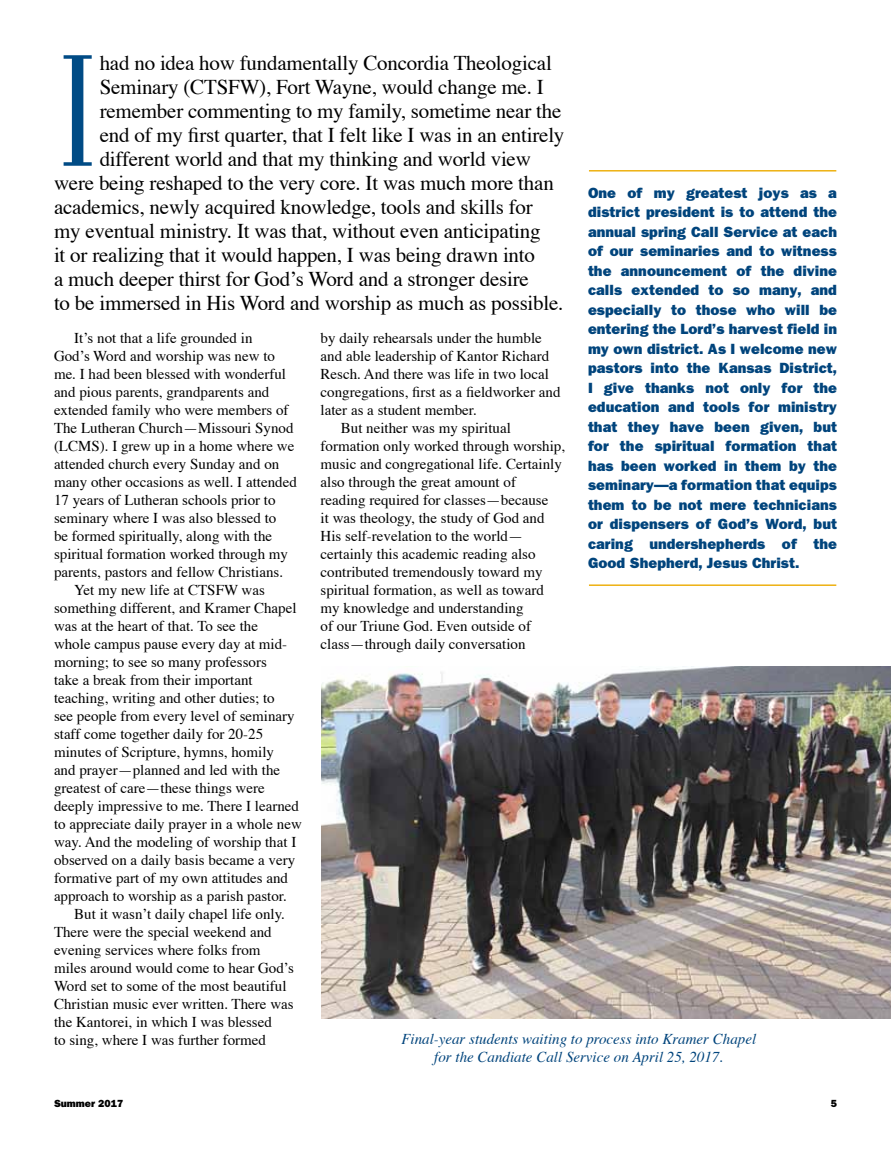
<style>
.page{position:relative;width:891px;height:1161px;background:#fff}
.page>*{position:absolute;margin:0;border:0;box-sizing:border-box;transform-origin:0 0}
.t1{font:300 159.75px "Fenice";color:#004b85}
.t2{font:21px "Times";letter-spacing:-.01em;color:#000}
.t3{font:15px "Times";color:#000}
.t4{font:800 15px/19.5px "Tee Franklin";letter-spacing:.005em;color:#00447c;text-align:justify}
.t5{font:italic 15px/18px "Times";color:#00447c;text-align:center}
.t6{font:800 10.5px "Tee Franklin";color:#000}
</style>
<div class="page">
<hr style="left:589px;top:170px;width:247px;height:2px;background:#eeb111">
<hr style="left:589px;top:584px;width:247px;height:2px;background:#eeb111">
<img style="left:321px;top:667px;width:570px;height:351px">
<h1 class="t1" style="left:54px;top:18px;width:30px">I</h1>
<h2 class="t2" style="left:100px;top:43px;width:454px">had no idea how fundamentally Concordia Theological</h2>
<h2 class="t2" style="left:100px;top:67px;width:446px">Seminary (CTSFW), Fort Wayne, would change me. I</h2>
<h2 class="t2" style="left:100px;top:91px;width:463px">remember commenting to my family, sometime near the</h2>
<h2 class="t2" style="left:100px;top:115px;width:466px">end of my first quarter, that I felt like I was in an entirely</h2>
<h2 class="t2" style="left:100px;top:139px;width:433px">different world and that my thinking and world view</h2>
<h2 class="t2" style="left:54px;top:163px;width:501px">were being reshaped to the very core. It was much more than</h2>
<h2 class="t2" style="left:54px;top:187px;width:480px">academics, newly acquired knowledge, tools and skills for</h2>
<h2 class="t2" style="left:54px;top:211px;width:488px">my eventual ministry. It was that, without even anticipating</h2>
<h2 class="t2" style="left:54px;top:235px;width:483px">it or realizing that it would happen, I was being drawn into</h2>
<h2 class="t2" style="left:54px;top:259px;width:476px">a much deeper thirst for God’s Word and a stronger desire</h2>
<h2 class="t2" style="left:54px;top:283px;width:511px">to be immersed in His Word and worship as much as possible.</h2>
<p class="t4" style="left:588px;top:183px;width:251px">One of my greatest joys as a district president is to attend the annual spring Call Service at each of our seminaries and to witness the announcement of the divine calls extended to so many, and especially to those who will be entering the Lord’s harvest field in my own district. As I welcome new pastors into the Kansas District, I give thanks not only for the education and tools for ministry that they have been given, but for the spiritual formation that has been worked in them by the seminary—a formation that equips them to be not mere technicians or dispensers of God’s Word, but caring undershepherds of the Good Shepherd, Jesus Christ.</p>
<p class="t3" style="left:74px;top:324px;width:180px">It’s not that a life grounded in</p>
<p class="t3" style="left:54px;top:342px;width:223px">God’s Word and worship was new to</p>
<p class="t3" style="left:54px;top:360px;width:234px">me. I had been blessed with wonderful</p>
<p class="t3" style="left:54px;top:378px;width:217px">and pious parents, grandparents and</p>
<p class="t3" style="left:54px;top:396px;width:236px">extended family who were members of</p>
<p class="t3" style="left:54px;top:414px;width:241px">The Lutheran Church—Missouri Synod</p>
<p class="t3" style="left:54px;top:432px;width:242px">(LCMS). I grew up in a home where we</p>
<p class="t3" style="left:54px;top:450px;width:227px">attended church every Sunday and on</p>
<p class="t3" style="left:54px;top:468px;width:244px">many other occasions as well. I attended</p>
<p class="t3" style="left:54px;top:486px;width:223px">17 years of Lutheran schools prior to</p>
<p class="t3" style="left:54px;top:504px;width:224px">seminary where I was also blessed to</p>
<p class="t3" style="left:54px;top:522px;width:220px">be formed spiritually, along with the</p>
<p class="t3" style="left:54px;top:540px;width:236px">spiritual formation worked through my</p>
<p class="t3" style="left:54px;top:558px;width:231px">parents, pastors and fellow Christians.</p>
<p class="t3" style="left:74px;top:576px;width:192px">Yet my new life at CTSFW was</p>
<p class="t3" style="left:54px;top:594px;width:244px">something different, and Kramer Chapel</p>
<p class="t3" style="left:54px;top:612px;width:206px">was at the heart of that. To see the</p>
<p class="t3" style="left:54px;top:630px;width:235px">whole campus pause every day at mid-</p>
<p class="t3" style="left:54px;top:648px;width:214px">morning; to see so many professors</p>
<p class="t3" style="left:54px;top:666px;width:200px">take a break from their important</p>
<p class="t3" style="left:54px;top:684px;width:222px">teaching, writing and other duties; to</p>
<p class="t3" style="left:54px;top:702px;width:242px">see people from every level of seminary</p>
<p class="t3" style="left:54px;top:720px;width:211px">staff come together daily for 20-25</p>
<p class="t3" style="left:54px;top:738px;width:222px">minutes of Scripture, hymns, homily</p>
<p class="t3" style="left:54px;top:756px;width:228px">and prayer—planned and led with the</p>
<p class="t3" style="left:54px;top:774px;width:212px">greatest of care—these things were</p>
<p class="t3" style="left:54px;top:792px;width:247px">deeply impressive to me. There I learned</p>
<p class="t3" style="left:54px;top:810px;width:249px">to appreciate daily prayer in a whole new</p>
<p class="t3" style="left:54px;top:828px;width:244px">way. And the modeling of worship that I</p>
<p class="t3" style="left:54px;top:846px;width:243px">observed on a daily basis became a very</p>
<p class="t3" style="left:54px;top:864px;width:236px">formative part of my own attitudes and</p>
<p class="t3" style="left:54px;top:882px;width:234px">approach to worship as a parish pastor.</p>
<p class="t3" style="left:74px;top:900px;width:212px">But it wasn’t daily chapel life only.</p>
<p class="t3" style="left:54px;top:918px;width:219px">There were the special weekend and</p>
<p class="t3" style="left:54px;top:936px;width:208px">evening services where folks from</p>
<p class="t3" style="left:54px;top:954px;width:241px">miles around would come to hear God’s</p>
<p class="t3" style="left:54px;top:972px;width:234px">Word set to some of the most beautiful</p>
<p class="t3" style="left:54px;top:990px;width:241px">Christian music ever written. There was</p>
<p class="t3" style="left:54px;top:1008px;width:219px">the Kantorei, in which I was blessed</p>
<p class="t3" style="left:54px;top:1026px;width:214px">to sing, where I was further formed</p>
<p class="t3" style="left:321px;top:324px;width:223px">by daily rehearsals under the humble</p>
<p class="t3" style="left:321px;top:342px;width:230px">and able leadership of Kantor Richard</p>
<p class="t3" style="left:321px;top:360px;width:230px">Resch. And there was life in two local</p>
<p class="t3" style="left:321px;top:378px;width:241px">congregations, first as a fieldworker and</p>
<p class="t3" style="left:321px;top:396px;width:158px">later as a student member.</p>
<p class="t3" style="left:341px;top:414px;width:171px">But neither was my spiritual</p>
<p class="t3" style="left:321px;top:432px;width:246px">formation only worked through worship,</p>
<p class="t3" style="left:321px;top:450px;width:243px">music and congregational life. Certainly</p>
<p class="t3" style="left:321px;top:468px;width:197px">also through the great amount of</p>
<p class="t3" style="left:321px;top:486px;width:229px">reading required for classes—because</p>
<p class="t3" style="left:321px;top:504px;width:225px">it was theology, the study of God and</p>
<p class="t3" style="left:321px;top:522px;width:204px">His self-revelation to the world—</p>
<p class="t3" style="left:321px;top:540px;width:216px">certainly this academic reading also</p>
<p class="t3" style="left:321px;top:558px;width:224px">contributed tremendously toward my</p>
<p class="t3" style="left:321px;top:576px;width:225px">spiritual formation, as well as toward</p>
<p class="t3" style="left:321px;top:594px;width:204px">my knowledge and understanding</p>
<p class="t3" style="left:321px;top:612px;width:212px">of our Triune God. Even outside of</p>
<p class="t3" style="left:321px;top:630px;width:206px">class—through daily conversation</p>
<p class="t5" style="left:401px;top:1029px;width:356px">Final-year students waiting to process into Kramer Chapel for the Candiate Call Service on April 25, 2017.</p>
<p class="t6" style="left:54px;top:1097px;width:71px">Summer 2017</p>
<p class="t6" style="left:831px;top:1097px;width:8px">5</p>
</div>
